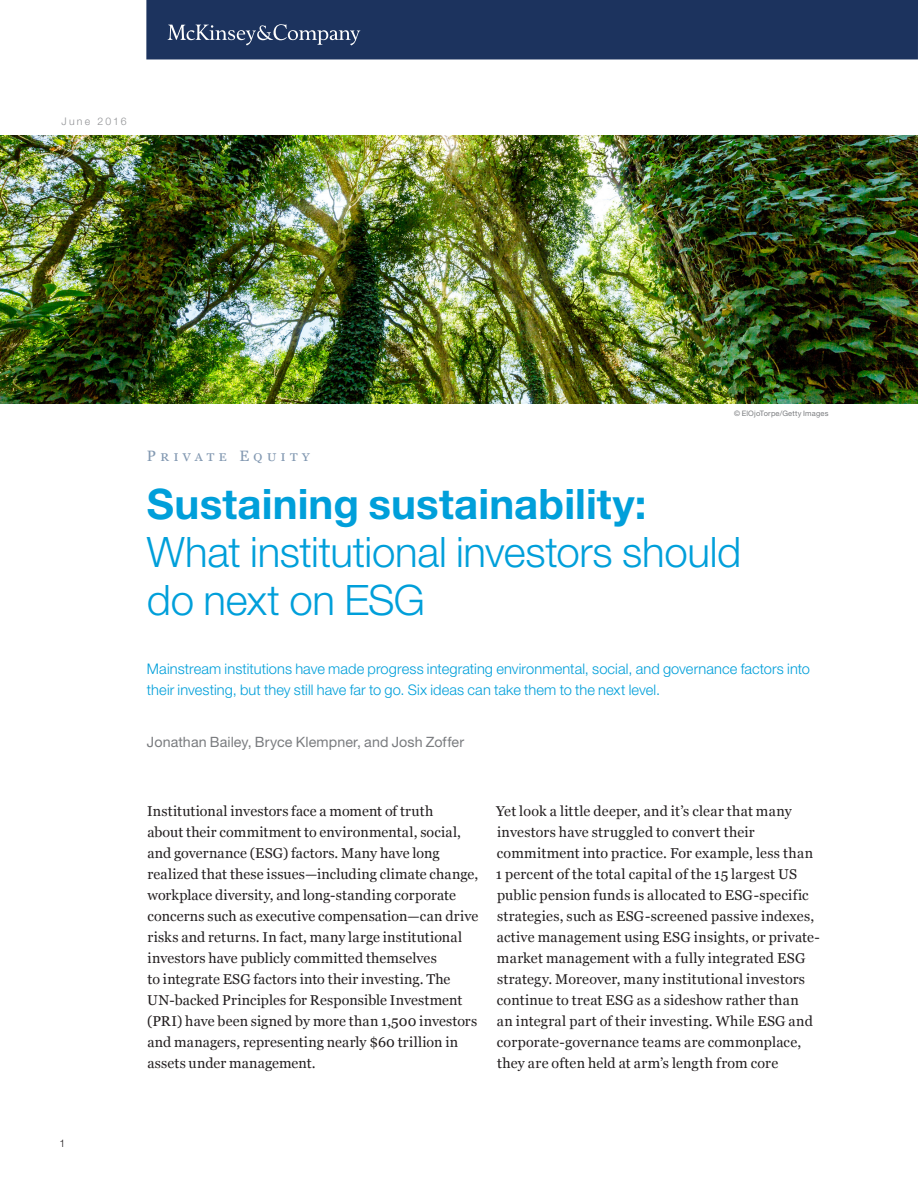
<style>
.page{position:relative;width:918px;height:1188px;background:#fff}
.page>*{position:absolute;margin:0;border:0;box-sizing:border-box;transform-origin:0 0}
.Article_title_45{font:300 42px/48px "Helvetica Neue LT Std";letter-spacing:-.005em;color:#009fda}
.t1{font:15px "Georgia";letter-spacing:.3em;color:#8399b2}
.Dek{font:300 14.7px/21px "Helvetica Neue LT Std";letter-spacing:.005em;color:#009fda}
.Body_Georgia{font:14.25px/21px "Georgia";letter-spacing:.01em;color:#231f20}
.Author_names_opener{font:14.25px "Helvetica Neue LT Std";letter-spacing:.005em;color:#7a7c7f}
.t2{font:300 10.5px "Helvetica Neue LT Std";letter-spacing:.21em;color:#919295}
.t3{font:300 10.5px "Helvetica Neue LT Std";color:#231f20}
.Author_bios{font:7.5px "Helvetica Neue LT Std";letter-spacing:.025em;color:#7a7c7f}
.s1{font-weight:700}
</style>
<div class="page">
<img style="left:0;top:135px;width:918px;height:269px">
<div style="left:146px;top:0;width:772px;height:59px;background:#1c335e"></div>
<svg style="left:168px;top:24px;width:192px;height:21px"></svg>
<p class="t2" style="left:61px;top:115px;width:67px">June 2016</p>
<p class="t3" style="left:60px;top:1137px;width:7px">1</p>
<p class="t1" style="left:147px;top:446px;width:164px">Private Equity</p>
<p class="Author_bios" style="left:734px;top:409px;width:96px">© ElOjoTorpe/Getty Images</p>
<h2 class="Article_title_45" style="left:147px;top:479px;width:596px"><span class="s1">Sustaining sustainability:<br></span>What institutional investors should do next on ESG</h2>
<h4 class="Dek" style="left:147px;top:658px;width:665px">Mainstream institutions have made progress integrating environmental, social, and governance factors into their investing, but they still have far to go. Six ideas can take them to the next level.</h4>
<h4 class="Author_names_opener" style="left:147px;top:733px;width:319px">Jonathan Bailey, Bryce Klempner, and Josh Zoffer</h4>
<p class="Body_Georgia" style="left:147px;top:800px;width:333px">Institutional investors face a moment of truth<br>about their commitment to environmental, social, and governance (ESG) factors. Many have long realized that these issues—including climate change, workplace diversity, and long-standing corporate concerns such as executive compensation—can drive risks and returns. In fact, many large institutional investors have publicly committed themselves<br>to integrate ESG factors into their investing. The UN-backed Principles for Responsible Investment (PRI) have been signed by more than 1,500 investors and managers, representing nearly $60 trillion in assets under management.</p>
<p class="Body_Georgia" style="left:496px;top:800px;width:325px">Yet look a little deeper, and it’s clear that many investors have struggled to convert their commitment into practice. For example, less than 1 percent of the total capital of the 15 largest US public pension funds is allocated to ESG-specific strategies, such as ESG-screened passive indexes, active management using ESG insights, or private&shy;market management with a fully integrated ESG strategy. Moreover, many institutional investors continue to treat ESG as a sideshow rather than<br>an integral part of their investing. While ESG and corporate-governance teams are commonplace, they are often held at arm’s length from core</p>
</div>
